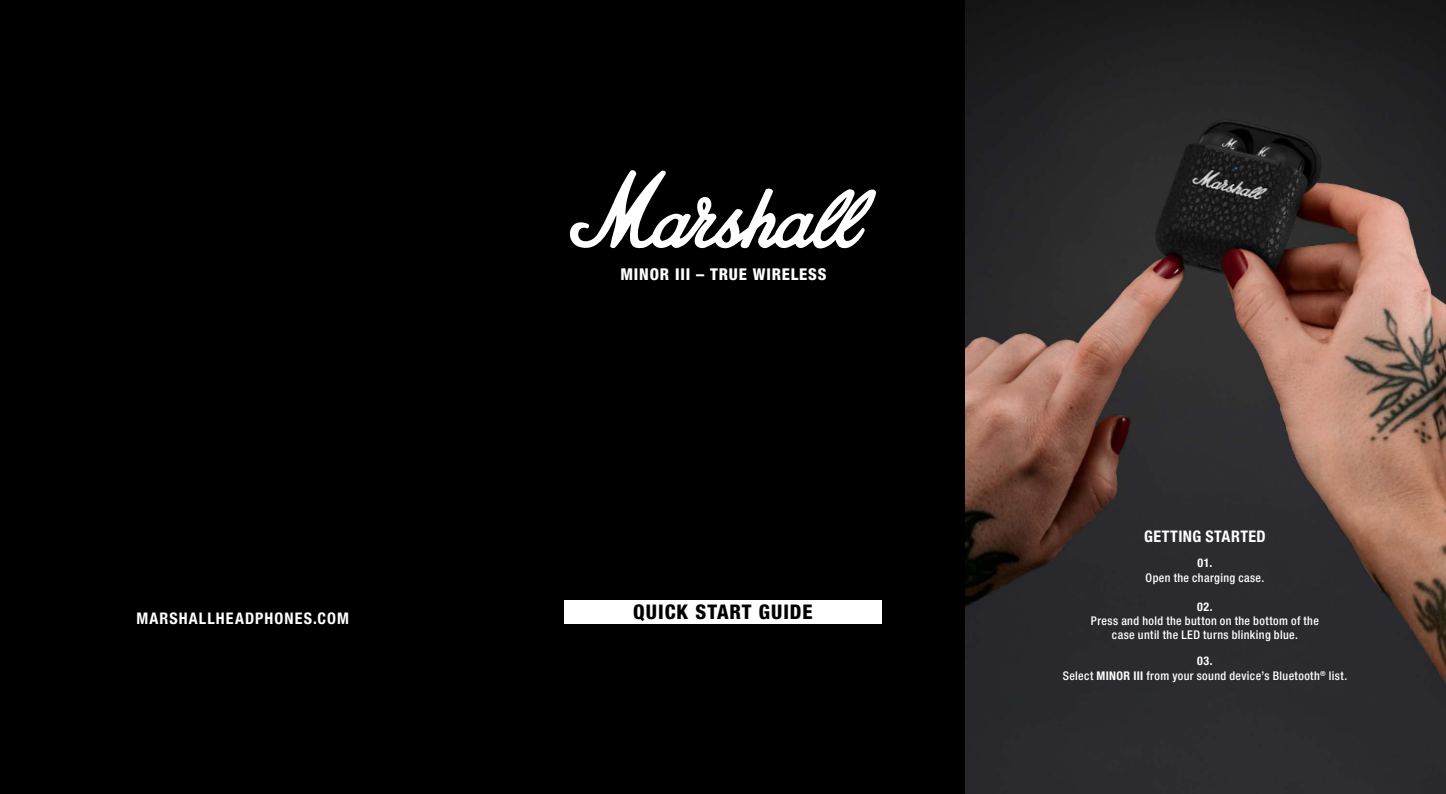
<style>
.page{position:relative;width:1446px;height:794px;background:#fff}
.page>*{position:absolute;margin:0;border:0;box-sizing:border-box;transform-origin:0 0}
.t1{font:800 condensed 20.2px "Helvetica Neue LT Std";letter-spacing:.05em;color:#000}
.t2{font:800 condensed 16.2px "Helvetica Neue LT Std";letter-spacing:.05em;color:#fff}
.t3{font:700 condensed 16px "Helvetica Neue LT Pro";letter-spacing:.065em;color:#fff}
.t4{font:700 condensed 16px "Helvetica Neue LTW1 G";letter-spacing:.025em;color:#fff}
.t5{font:500 condensed 12px/14.4px "Helvetica Neue LTW1 G";letter-spacing:.03em;color:#fff;text-align:center}
.t6{font:700 condensed 12px "Helvetica Neue LTW1 G";color:#fff}
.s1{font-weight:700}
</style>
<div class="page">
<div style="left:964px;top:735px;width:482px;height:59px;background:#2c2b30"></div>
<img style="left:964px;top:0;width:482px;height:735px">
<div style="left:0;top:0;width:964px;height:794px;background:#000"></div>
<svg style="left:569px;top:170px;width:307px;height:79px"></svg>
<div style="left:564px;top:600px;width:318px;height:24px;background:#fff"></div>
<h2 class="t2" style="left:620px;top:264px;width:208px">MINOR III – TRUE WIRELESS</h2>
<h3 class="t3" style="left:136px;top:608px;width:214px">MARSHALLHEADPHONES.COM</h3>
<h1 class="t1" style="left:633px;top:599px;width:181px">QUICK START GUIDE</h1>
<h3 class="t4" style="left:1144px;top:526px;width:123px">GETTING STARTED</h3>
<p class="t6" style="left:1197px;top:556px;width:16px">01.</p>
<p class="t5" style="left:1145px;top:570px;width:120px">Open the charging case.</p>
<p class="t6" style="left:1197px;top:599px;width:17px">02.</p>
<p class="t5" style="left:1091px;top:613px;width:229px">Press and hold the button on the bottom of the case until the LED turns blinking blue.</p>
<p class="t5" style="left:1062px;top:654px;width:286px"><span class="s1">03.<br></span>Select <span class="s1">MINOR III</span> from your sound device’s Bluetooth<sup>®</sup> list.</p>
</div>
